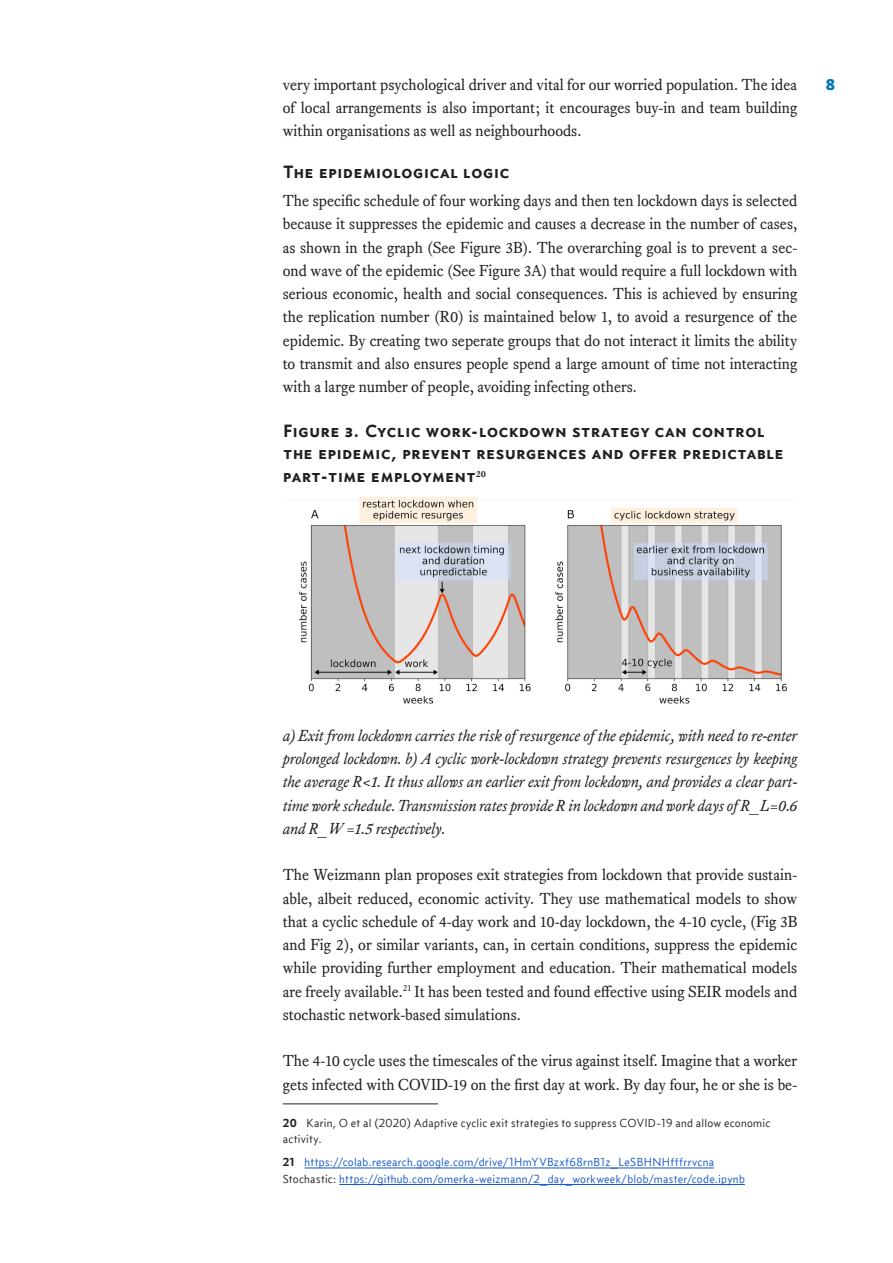
<style>
.page{position:relative;width:893px;height:1263px;background:#fff}
.page>*{position:absolute;margin:0;border:0;box-sizing:border-box;transform-origin:0 0}
.Table_Figure_Title{font:18px/22.5px "Concourse C6";color:#231f20}
.Sub_head_b{font:18px "Concourse C6";color:#231f20}
.Body{font:15.75px/23.2px "Equity Text B";color:#231f20}
.Body-2{font:italic 15.75px/23.2px "Equity Text B";color:#231f20;text-align:justify}
.t1{font:15.75px "Concourse T7";color:#0379b2}
.Footnotes{font:12px/16.5px "Concourse T3";letter-spacing:.025em;color:#15c}
.Footnotes-2{font:12px/16.5px "Concourse T3";letter-spacing:.02em;color:#231f20}
.s1{font-family:"Concourse C7";font-size:13.5px}
.s2{font-weight:700}
.s3{font-weight:700;color:#231f20}
.s4{color:#231f20}
</style>
<div class="page">
<img style="left:298px;top:497px;width:489px;height:206px">
<hr style="left:283px;top:1103px;width:155px;height:1px;background:#231f20">
<hr style="left:305px;top:1167px;width:409px;height:1px;background:#15c">
<hr style="left:339px;top:1184px;width:406px;height:1px;background:#15c">
<p class="Body" style="left:283px;top:73px;width:516px">very important psychological driver and vital for our worried population. The idea</p>
<p class="t1" style="left:826px;top:75px;width:11px">8</p>
<p class="Body" style="left:283px;top:96px;width:516px">of local arrangements is also important; it encourages buy-in and team building within organisations as well as neighbourhoods.</p>
<p class="Sub_head_b" style="left:283px;top:160px;width:228px">The epidemiological logic</p>
<p class="Body" style="left:283px;top:189px;width:516px;text-align:justify">The specific schedule of four working days and then ten lockdown days is selected because it suppresses the epidemic and causes a decrease in the number of cases, as shown in the graph (See Figure 3B). The overarching goal is to prevent a sec&shy;ond wave of the epidemic (See Figure 3A) that would require a full lockdown with serious economic, health and social consequences. This is achieved by ensuring the replication number (R0) is maintained below 1, to avoid a resurgence of the epidemic. By creating two seperate groups that do not interact it limits the ability to transmit and also ensures people spend a large amount of time not interacting with a large number of people, avoiding infecting others.</p>
<p class="Table_Figure_Title" style="left:283px;top:419px;width:502px">Figure <span class="s1">3</span>. Cyclic work-lockdown strategy can control the epidemic, prevent resurgences and offer predictable part-time employment<sup>20</sup></p>
<p class="Body-2" style="left:283px;top:724px;width:516px">a) Exit from lockdown carries the risk of resurgence of the epidemic, with need to re-enter prolonged lockdown. b) A cyclic work-lockdown strategy prevents resurgences by keeping the average R&lt;1. It thus allows an earlier exit from lockdown, and provides a clear part&shy;time work schedule. Transmission rates provide R in lockdown and work days of R_L=0.6 and R_W =1.5 respectively.</p>
<p class="Body" style="left:283px;top:863px;width:516px;text-align:justify">The Weizmann plan proposes exit strategies from lockdown that provide sustain&shy;able, albeit reduced, economic activity. They use mathematical models to show that a cyclic schedule of 4-day work and 10-day lockdown, the 4-10 cycle, (Fig 3B and Fig 2), or similar variants, can, in certain conditions, suppress the epidemic while providing further employment and education. Their mathematical models are freely available.<sup>21</sup> It has been tested and found effective using SEIR models and stochastic network-based simulations.</p>
<p class="Body" style="left:283px;top:1049px;width:516px">The 4-10 cycle uses the timescales of the virus against itself. Imagine that a worker gets infected with COVID-19 on the first day at work. By day four, he or she is be-</p>
<p class="Footnotes-2" style="left:283px;top:1114px;width:489px"><span class="s2">20</span> Karin, O et al (2020) Adaptive cyclic exit strategies to suppress COVID-19 and allow economic activity.</p>
<p class="Footnotes" style="left:283px;top:1154px;width:464px"><span class="s3">21</span> https://colab.research.google.com/drive/1HmYVBzxf68rnB1z_LeSBHNHfffrrvcna<br><span class="s4">Stochastic:</span> https://github.com/omerka-weizmann/2_day_workweek/blob/master/code.ipynb</p>
</div>
